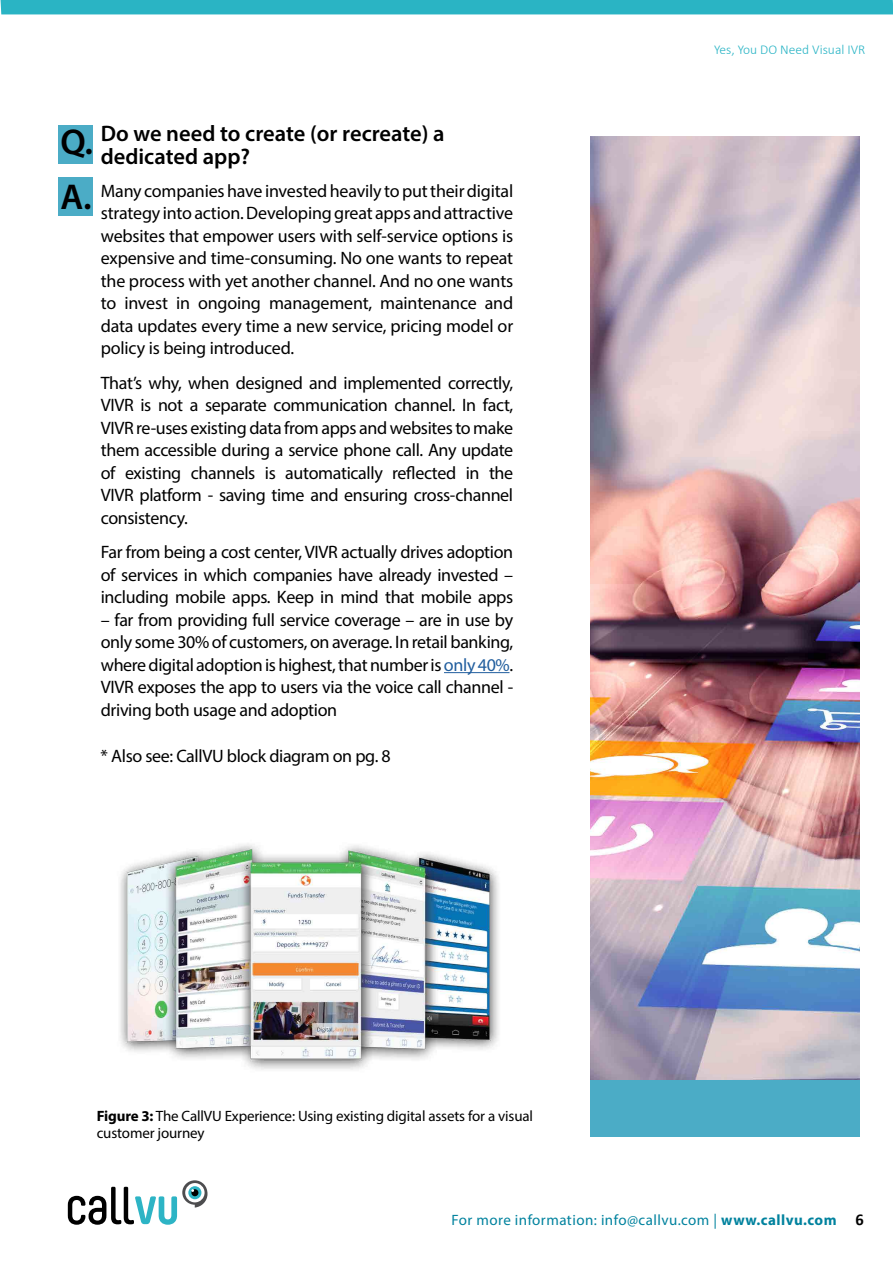
<style>
.page{position:relative;width:893px;height:1263px;background:#fff}
.page>*{position:absolute;margin:0;border:0;box-sizing:border-box;transform-origin:0 0}
.t1{font:600 36px/54.9px "Myriad Pro";color:#000}
.t2{font:600 22.5px/22.5px "Myriad Pro";color:#000}
.t3{font:18px/22.5px "Myriad Pro";letter-spacing:-.02em;color:#000;text-align:justify}
.t4{font:15px/16.5px "Myriad Pro";letter-spacing:-.01em;color:#000}
.t5{font:15px "Myriad Pro";letter-spacing:.03em;color:#00829e}
.t6{font:300 13.5px "Calibri";color:#29b4c5}
.s1{color:#215e9e}
.s2{font-weight:700}
.s3{font-family:"Calibri";font-weight:700;font-size:16.5px;color:#000}
</style>
<div class="page">
<div style="left:1px;top:0;width:892px;height:14px;background:#2ab4c4"></div>
<svg style="left:68px;top:1180px;width:139px;height:45px"></svg>
<hr style="left:444px;top:672px;width:65px;height:1px;background:#215e9e">
<div style="left:58px;top:125px;width:34px;height:39px;background:#4bacc6"></div>
<div style="left:58px;top:178px;width:34px;height:38px;background:#4bacc6"></div>
<img style="left:590px;top:136px;width:269px;height:944px">
<div style="left:590px;top:1080px;width:270px;height:57px;background:#4bacc6"></div>
<img style="left:120px;top:844px;width:379px;height:226px">
<h1 class="t1" style="left:60px;top:114px;width:34px">Q.<br>A.</h1>
<p class="t2" style="left:101px;top:122px;width:345px">Do we need to create (or recreate) a dedicated app?</p>
<p class="t3" style="left:101px;top:179px;width:414px">Many companies have invested heavily to put their digital strategy into action. Developing great apps and attractive websites that empower users with self-service options is expensive and time-consuming. No one wants to repeat the process with yet another channel. And no one wants to invest in ongoing management, maintenance and data updates every time a new service, pricing model or policy is being introduced.</p>
<p class="t3" style="left:101px;top:371px;width:414px">That’s why, when designed and implemented correctly, VIVR is not a separate communication channel. In fact, VIVR re-uses existing data from apps and websites to make them accessible during a service phone call. Any update of existing channels is automatically reflected in the VIVR platform - saving time and ensuring cross-channel consistency.</p>
<p class="t3" style="left:101px;top:541px;width:414px">Far from being a cost center, VIVR actually drives adoption of services in which companies have already invested – including mobile apps. Keep in mind that mobile apps</p>
<p class="t3" style="left:101px;top:608px;width:414px">– far from providing full service coverage – are in use by only some 30% of customers, on average. In retail banking, where digital adoption is highest, that number is <span class="s1">only 40%</span>.<br>VIVR exposes the app to users via the voice call channel - driving both usage and adoption</p>
<p class="t3" style="left:101px;top:744px;width:292px">* Also see: CallVU block diagram on pg. 8</p>
<p class="t4" style="left:97px;top:1108px;width:438px"><span class="s2">Figure 3:</span> The CallVU Experience: Using existing digital assets for a visual customer journey</p>
<p class="t6" style="left:714px;top:41px;width:153px">Yes, You DO Need Visual IVR</p>
<p class="t5" style="left:451px;top:1211px;width:414px">For more information: info@callvu.com | <span class="s2">www.callvu.com</span> <span class="s3">6</span></p>
</div>
